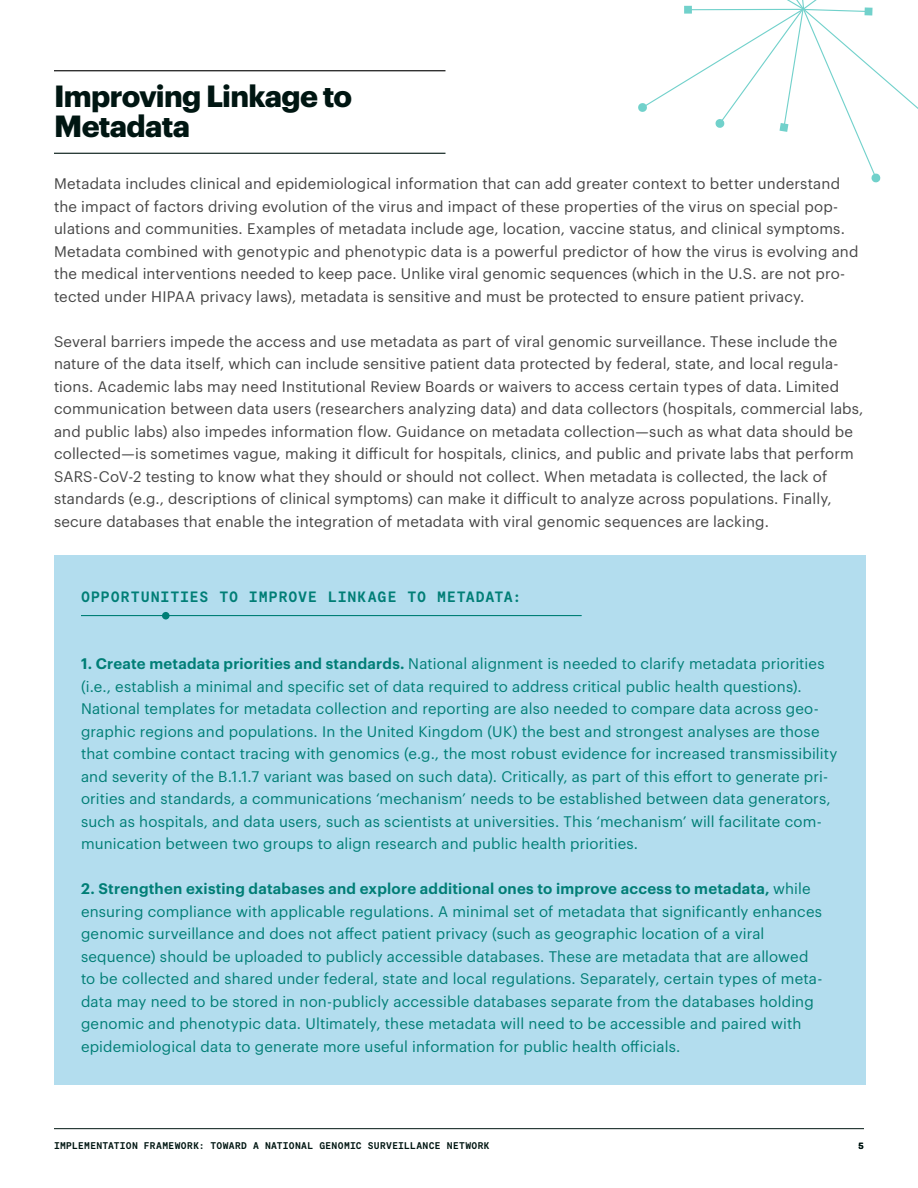
<style>
.page{position:relative;width:918px;height:1188px;background:#fff}
.page>*{position:absolute;margin:0;border:0;box-sizing:border-box;transform-origin:0 0}
.t1{font:700 30px/30px "Graphik";letter-spacing:-.025em;color:#001612}
.t2{font:15px/22.5px "Graphik";letter-spacing:.01em;color:#007e76}
.t3{font:15px/22.5px "Graphik";letter-spacing:.01em;color:#464646}
.t4{font:15px "Moderat Mono Bold";letter-spacing:.055em;color:#007e76}
.t5{font:9.75px "Moderat Mono Bold";letter-spacing:.03em;color:#001612}
.s1{font-weight:600}
</style>
<div class="page">
<div style="left:54px;top:556px;width:811px;height:529px;background:#b3ddee"></div>
<hr style="left:81px;top:615px;width:501px;height:1px;background:#007e76">
<div style="left:162px;top:612px;width:8px;height:8px;background:#007e76;border-radius:50%"></div>
<hr style="left:54px;top:70px;width:392px;height:1px;background:#000">
<hr style="left:54px;top:153px;width:392px;height:1px;background:#001612">
<svg style="left:638px;top:0;width:280px;height:183px"></svg>
<hr style="left:54px;top:1128px;width:810px;height:1px;background:#001612">
<h1 class="t1" style="left:54px;top:78px;width:300px">Improving Linkage to<br>Metadata</h1>
<p class="t3" style="left:54px;top:171px;width:806px">Metadata includes clinical and epidemiological information that can add greater context to better understand the impact of factors driving evolution of the virus and impact of these properties of the virus on special pop&shy;ulations and communities. Examples of metadata include age, location, vaccine status, and clinical symptoms.<br>Metadata combined with genotypic and phenotypic data is a powerful predictor of how the virus is evolving and the medical interventions needed to keep pace. Unlike viral genomic sequences (which in the U.S. are not pro&shy;tected under HIPAA privacy laws), metadata is sensitive and must be protected to ensure patient privacy.</p>
<p class="t3" style="left:54px;top:329px;width:811px">Several barriers impede the access and use metadata as part of viral genomic surveillance. These include the nature of the data itself, which can include sensitive patient data protected by federal, state, and local regula&shy;tions. Academic labs may need Institutional Review Boards or waivers to access certain types of data. Limited communication between data users (researchers analyzing data) and data collectors (hospitals, commercial labs, and public labs) also impedes information flow. Guidance on metadata collection—such as what data should be collected—is sometimes vague, making it difficult for hospitals, clinics, and public and private labs that perform SARS-CoV-2 testing to know what they should or should not collect. When metadata is collected, the lack of standards (e.g., descriptions of clinical symptoms) can make it difficult to analyze across populations. Finally, secure databases that enable the integration of metadata with viral genomic sequences are lacking.</p>
<p class="t4" style="left:81px;top:588px;width:442px">OPPORTUNITIES TO IMPROVE LINKAGE TO METADATA:</p>
<p class="t2" style="left:81px;top:651px;width:758px"><span class="s1">1. Create metadata priorities and standards.</span> National alignment is needed to clarify metadata priorities (i.e., establish a minimal and specific set of data required to address critical public health questions).<br>National templates for metadata collection and reporting are also needed to compare data across geo&shy;graphic regions and populations. In the United Kingdom (UK) the best and strongest analyses are those that combine contact tracing with genomics (e.g., the most robust evidence for increased transmissibility and severity of the B.1.1.7 variant was based on such data). Critically, as part of this effort to generate pri&shy;orities and standards, a communications ‘mechanism’ needs to be established between data generators, such as hospitals, and data users, such as scientists at universities. This ‘mechanism’ will facilitate com&shy;munication between two groups to align research and public health priorities.</p>
<p class="t2" style="left:81px;top:876px;width:743px"><span class="s1">2. Strengthen existing databases and explore additional ones to improve access to metadata,</span> while ensuring compliance with applicable regulations. A minimal set of metadata that significantly enhances genomic surveillance and does not affect patient privacy (such as geographic location of a viral sequence) should be uploaded to publicly accessible databases. These are metadata that are allowed to be collected and shared under federal, state and local regulations. Separately, certain types of meta&shy;data may need to be stored in non-publicly accessible databases separate from the databases holding genomic and phenotypic data. Ultimately, these metadata will need to be accessible and paired with epidemiological data to generate more useful information for public health officials.</p>
<p class="t5" style="left:54px;top:1140px;width:437px">IMPLEMENTATION FRAMEWORK: TOWARD A NATIONAL GENOMIC SURVEILLANCE NETWORK</p>
<p class="t5" style="left:858px;top:1140px;width:7px">5</p>
</div>
